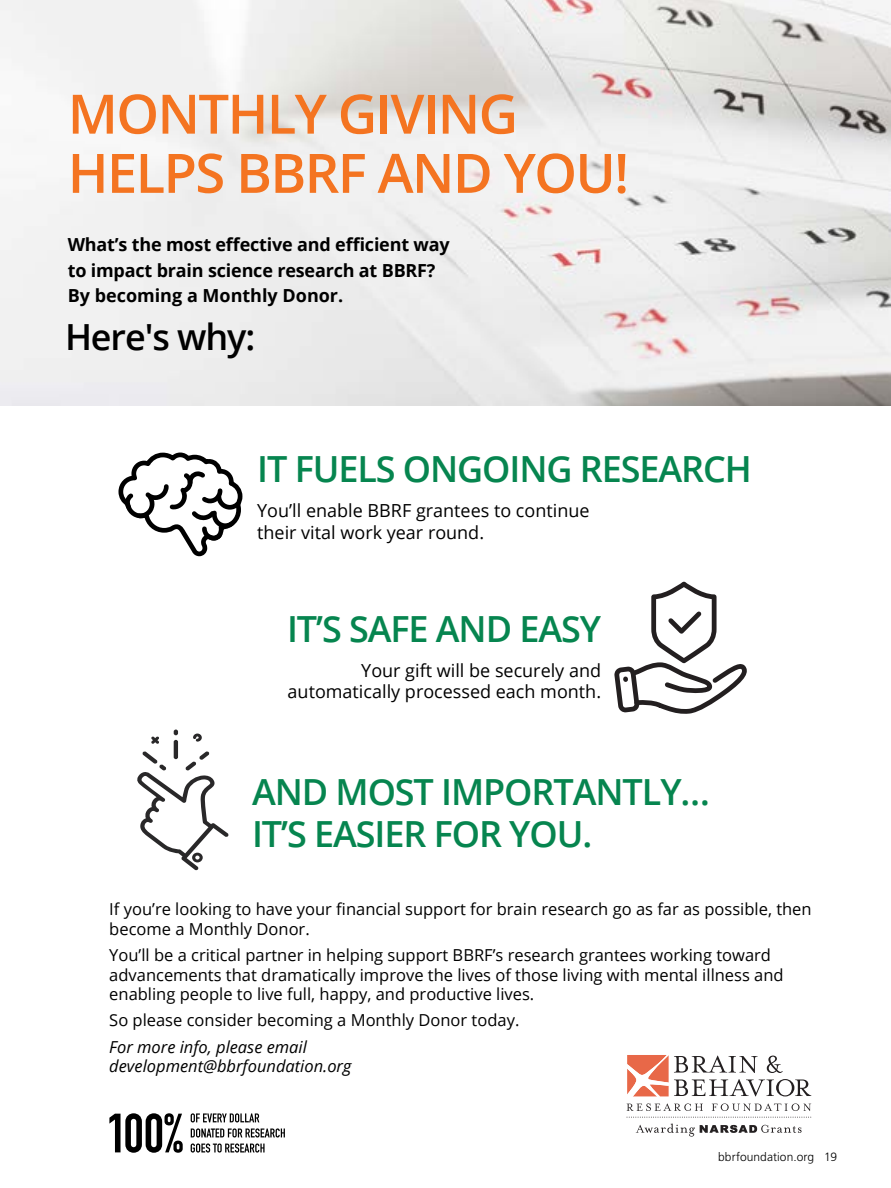
<style>
.page{position:relative;width:891px;height:1188px;background:#fff}
.page>*{position:absolute;margin:0;border:0;box-sizing:border-box;transform-origin:0 0}
.t1{font:600 54.45px/59.2px "Open Sans";letter-spacing:-.03em;color:#f47421}
.t2{font:600 36px/42px "Open Sans";letter-spacing:-.03em;color:#06854f}
.t3{font:600 36px "Open Sans";letter-spacing:-.03em;color:#000}
.t4{font:18px/21.6px "Open Sans";color:#000;text-align:right}
.t5{font:700 18px/25.5px "Open Sans";letter-spacing:-.01em;color:#000}
.t6{font:16.5px/19.5px "Open Sans";color:#000}
.t7{font:italic 16.5px/19.5px "Open Sans";color:#000}
.t8{font:300 12px "Frutiger LT Std";letter-spacing:.005em;color:#000}
</style>
<div class="page">
<img style="left:1px;top:0;width:890px;height:406px">
<svg style="left:614px;top:581px;width:133px;height:133px"></svg>
<hr style="left:174px;top:740px;width:4px;height:19px;background:#292829;border-radius:2px">
<svg style="left:174px;top:730px;width:4px;height:5px"></svg>
<svg style="left:151px;top:736px;width:8px;height:8px"></svg>
<svg style="left:193px;top:734px;width:9px;height:8px"></svg>
<svg style="left:137px;top:751px;width:92px;height:119px"></svg>
<svg style="left:636px;top:1124px;width:166px;height:13px"></svg>
<svg style="left:627px;top:1055px;width:184px;height:41px"></svg>
<svg style="left:627px;top:1103px;width:76px;height:8px"></svg>
<svg style="left:712px;top:1103px;width:99px;height:8px"></svg>
<svg style="left:627px;top:1117px;width:184px;height:1px"></svg>
<svg style="left:109px;top:1113px;width:74px;height:40px"></svg>
<svg style="left:191px;top:1113px;width:68px;height:9px"></svg>
<svg style="left:191px;top:1128px;width:94px;height:25px"></svg>
<svg style="left:118px;top:452px;width:125px;height:105px"></svg>
<h1 class="t1" style="left:68px;top:83px;width:563px">MONTHLY GIVING<br>HELPS BBRF AND YOU!</h1>
<p class="t5" style="left:68px;top:231px;width:383px">What’s the most effective and efficient way to impact brain science research at BBRF?<br>By becoming a Monthly Donor.</p>
<h2 class="t3" style="left:65px;top:312px;width:192px">Here's why:</h2>
<h2 class="t2" style="left:257px;top:447px;width:496px">IT FUELS ONGOING RESEARCH</h2>
<p class="t4" style="left:257px;top:499px;width:334px;text-align:left">You’ll enable BBRF grantees to continue their vital work year round.</p>
<h2 class="t2" style="left:287px;top:607px;width:316px">IT’S SAFE AND EASY</h2>
<p class="t4" style="left:288px;top:659px;width:315px">Your gift will be securely and automatically processed each month.</p>
<h2 class="t2" style="left:252px;top:771px;width:459px">AND MOST IMPORTANTLY…<br>IT’S EASIER FOR YOU.</h2>
<p class="t6" style="left:109px;top:899px;width:704px">If you’re looking to have your financial support for brain research go as far as possible, then become a Monthly Donor.</p>
<p class="t6" style="left:109px;top:945px;width:676px">You’ll be a critical partner in helping support BBRF’s research grantees working toward advancements that dramatically improve the lives of those living with mental illness and enabling people to live full, happy, and productive lives.</p>
<p class="t6" style="left:109px;top:1010px;width:412px">So please consider becoming a Monthly Donor today.</p>
<p class="t7" style="left:109px;top:1036px;width:244px">For more info, please email development@bbrfoundation.org</p>
<p class="t8" style="left:718px;top:1150px;width:120px">bbrfoundation.org 19</p>
</div>
